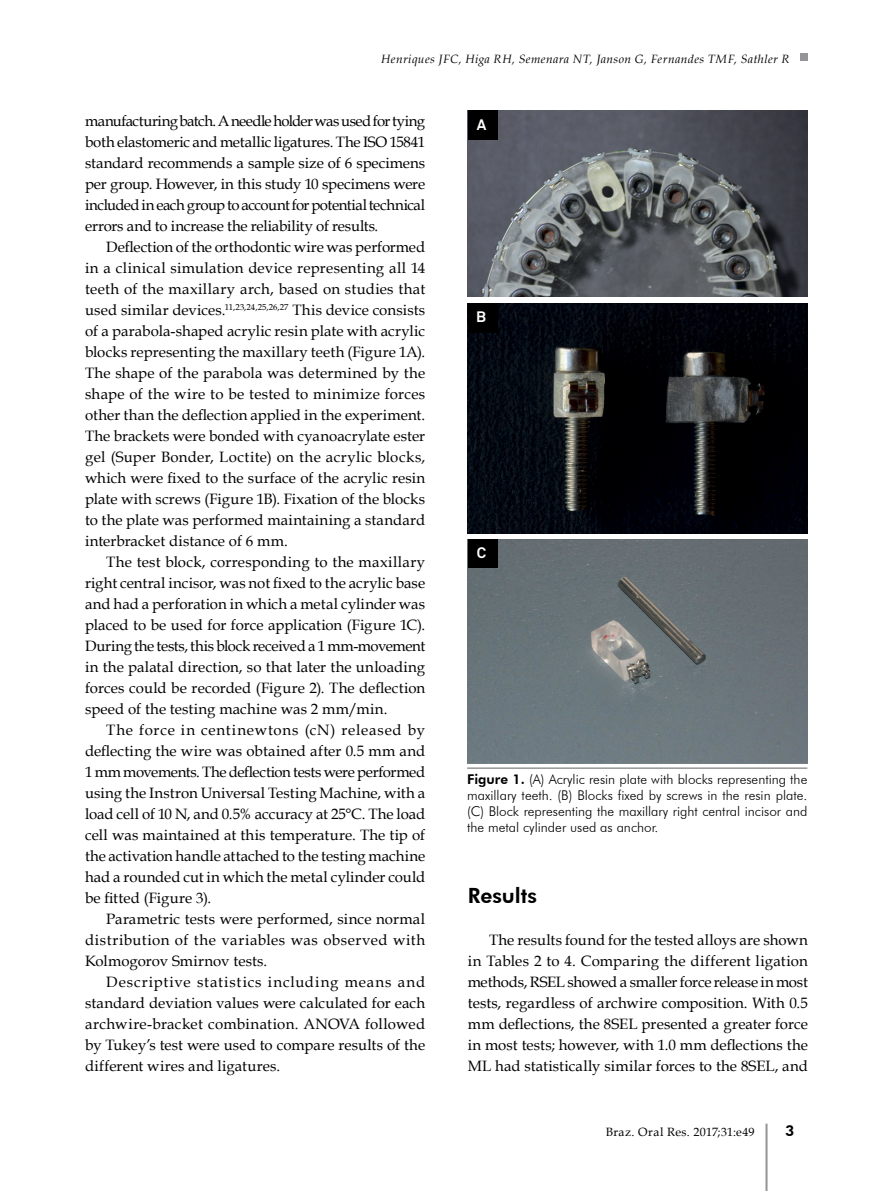
<style>
.page{position:relative;width:893px;height:1191px;background:#fff}
.page>*{position:absolute;margin:0;border:0;box-sizing:border-box;transform-origin:0 0}
.t1{font:800 21px "Futura BT";color:#000}
.t2{font:15px/21px "Book Antiqua";letter-spacing:.005em;color:#000;text-align:justify}
.t3{font:700 15px "Akkurat Pro";color:#fff}
.t4{font:800 15px "Futura BT";color:#000}
.t5{font:300 13.5px/16.2px "Futura BT";color:#000;text-align:justify}
.t6{font:italic 12px "Book Antiqua";letter-spacing:.035em;color:#000}
.t7{font:12px "Book Antiqua";letter-spacing:.03em;color:#000}
.s1{font-weight:800}
</style>
<div class="page">
<div style="left:800px;top:53px;width:8px;height:8px;background:#939598"></div>
<hr style="left:467px;top:767px;width:340px;height:2px;background:#939598">
<img style="left:468px;top:110px;width:339px;height:653px">
<div style="left:468px;top:110px;width:29px;height:30px;background:#000"></div>
<div style="left:468px;top:303px;width:29px;height:30px;background:#000"></div>
<div style="left:468px;top:538px;width:29px;height:30px;background:#000"></div>
<div style="left:467px;top:298px;width:341px;height:5px;background:#fff"></div>
<hr style="left:467px;top:534px;width:341px;height:4px;background:#fff">
<hr style="left:765px;top:1123px;width:2px;height:68px;background:#939598">
<p class="t6" style="left:381px;top:51px;width:410px">Henriques JFC, Higa RH, Semenara NT, Janson G, Fernandes TMF, Sathler R</p>
<p class="t2" style="left:85px;top:110px;width:342px">manufacturing batch. A needle holder was used for tying both elastomeric and metallic ligatures. The ISO 15841 standard recommends a sample size of 6 specimens per group. However, in this study 10 specimens were included in each group to account for potential technical errors and to increase the reliability of results.</p>
<p class="t2" style="left:85px;top:236px;width:342px;text-indent:21px">Deflection of the orthodontic wire was performed in a clinical simulation device representing all 14 teeth of the maxillary arch, based on studies that used similar devices.<sup>11,23,24,25,26,27</sup> This device consists of a parabola-shaped acrylic resin plate with acrylic blocks representing the maxillary teeth (Figure 1A).<br>The shape of the parabola was determined by the shape of the wire to be tested to minimize forces other than the deflection applied in the experiment.<br>The brackets were bonded with cyanoacrylate ester gel (Super Bonder, Loctite) on the acrylic blocks, which were fixed to the surface of the acrylic resin plate with screws (Figure 1B). Fixation of the blocks to the plate was performed maintaining a standard interbracket distance of 6 mm.</p>
<p class="t2" style="left:85px;top:551px;width:342px;text-indent:21px">The test block, corresponding to the maxillary right central incisor, was not fixed to the acrylic base and had a perforation in which a metal cylinder was placed to be used for force application (Figure 1C).<br>During the tests, this block received a 1 mm-movement in the palatal direction, so that later the unloading forces could be recorded (Figure 2). The deflection speed of the testing machine was 2 mm/min.</p>
<p class="t2" style="left:85px;top:719px;width:342px;text-indent:21px">The force in centinewtons (cN) released by deflecting the wire was obtained after 0.5 mm and 1 mm movements. The deflection tests were performed using the Instron Universal Testing Machine, with a load cell of 10 N, and 0.5% accuracy at 25°C. The load cell was maintained at this temperature. The tip of the activation handle attached to the testing machine had a rounded cut in which the metal cylinder could be fitted (Figure 3).</p>
<p class="t2" style="left:85px;top:908px;width:342px;text-indent:21px">Parametric tests were performed, since normal distribution of the variables was observed with Kolmogorov Smirnov tests.</p>
<p class="t2" style="left:85px;top:971px;width:342px;text-indent:21px">Descriptive statistics including means and standard deviation values were calculated for each archwire-bracket combination. ANOVA followed by Tukey’s test were used to compare results of the different wires and ligatures.</p>
<p class="t3" style="left:477px;top:115px;width:11px">A</p>
<p class="t3" style="left:476px;top:307px;width:11px">B</p>
<p class="t3" style="left:477px;top:543px;width:11px">C</p>
<p class="t5" style="left:467px;top:771px;width:342px"><span class="s1">Figure 1.</span> (A) Acrylic resin plate with blocks representing the maxillary teeth. (B) Blocks fixed by screws in the resin plate. (C) Block representing the maxillary right central incisor and the metal cylinder used as anchor.</p>
<h1 class="t1" style="left:468px;top:883px;width:71px">Results</h1>
<p class="t2" style="left:468px;top:929px;width:342px;text-indent:21px">The results found for the tested alloys are shown in Tables 2 to 4. Comparing the different ligation methods, RSEL showed a smaller force release in most tests, regardless of archwire composition. With 0.5 mm deflections, the 8SEL presented a greater force in most tests; however, with 1.0 mm deflections the ML had statistically similar forces to the 8SEL, and</p>
<p class="t7" style="left:606px;top:1123px;width:150px">Braz. Oral Res. 2017;31:e49</p>
<p class="t4" style="left:785px;top:1121px;width:11px">3</p>
</div>
